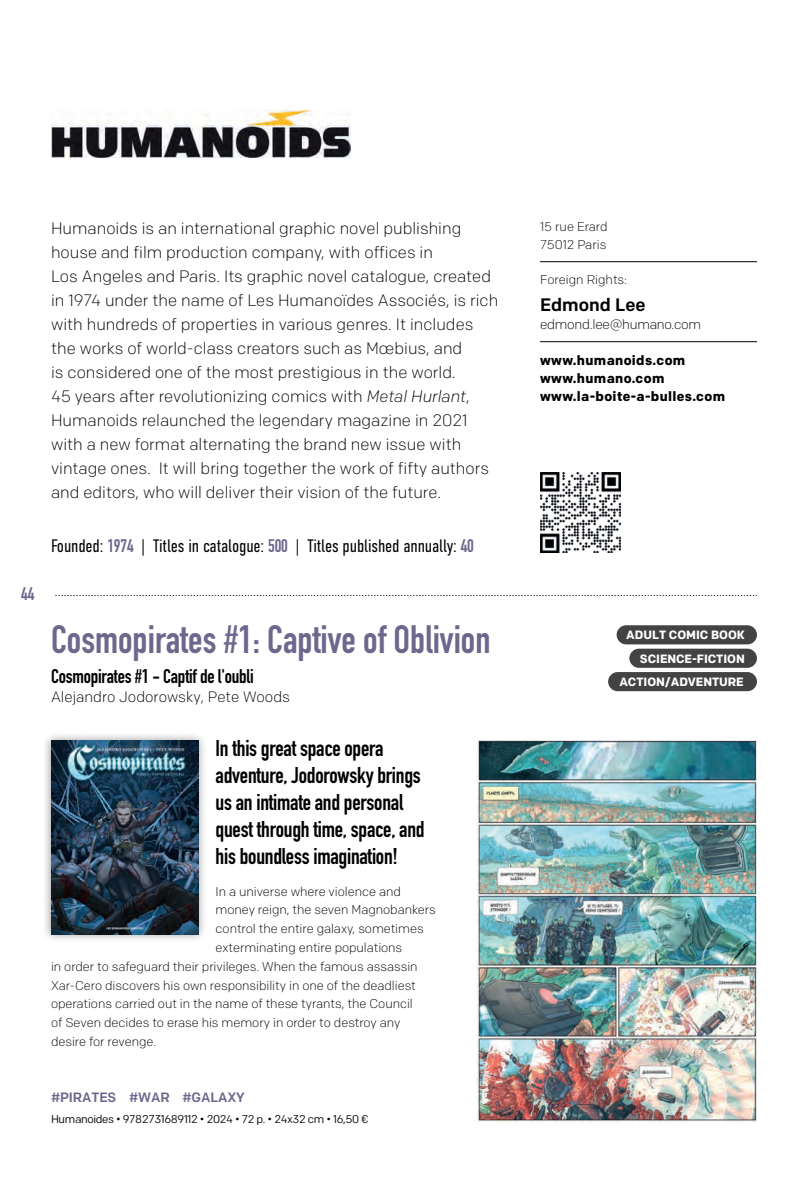
<style>
.page{position:relative;width:808px;height:1191px;background:#fff}
.page>*{position:absolute;margin:0;border:0;box-sizing:border-box;transform-origin:0 0}
.t1{font:700 39px "DIN Condensed";color:#6f668d}
.t2{font:700 22.5px/27px "DIN Condensed";letter-spacing:-.01em;color:#000}
.t3{font:700 19.5px "DIN Condensed";letter-spacing:-.01em;color:#000}
.t4{font:300 18px "DIN Condensed";letter-spacing:-.01em;color:#000}
.t5{font:500 18px "Colfax";color:#000}
.t6{font:700 18px "DIN Condensed";color:#6f668d}
.t7{font:300 16.5px/24px "Colfax";color:#000}
.t8{font:300 15px "Colfax";color:#000}
.t9{font:700 13.5px/18px "Colfax";letter-spacing:.025em;color:#000}
.t10{font:300 13.5px "Colfax";letter-spacing:-.02em;color:#000}
.t11{font:500 13.5px "Colfax";letter-spacing:-.005em;color:#6f668d}
.t12{font:300 12.75px/18px "Colfax";letter-spacing:-.005em;color:#000}
.t13{font:700 12px/23.4px "Colfax";letter-spacing:-.005em;color:#fff;text-align:right}
.t14{font:11.25px "Colfax";letter-spacing:-.03em;color:#000}
.s1{font-style:italic}
.s2{font-weight:700;color:#6f668d}
</style>
<div class="page">
<svg style="left:55px;top:595px;width:702px;height:1px"></svg>
<img style="left:476px;top:740px;width:281px;height:383px">
<div style="left:42px;top:730px;width:166px;height:213px;background:#000;opacity:.4"></div>
<img style="left:51px;top:740px;width:148px;height:194px">
<div style="left:617px;top:625px;width:140px;height:19px;background:#434343;border-radius:10px"></div>
<div style="left:629px;top:648px;width:128px;height:20px;background:#434343;border-radius:10px"></div>
<div style="left:608px;top:672px;width:149px;height:19px;background:#434343;border-radius:10px"></div>
<img style="left:52px;top:110px;width:299px;height:47px">
<hr style="left:540px;top:261px;width:217px;height:1px;background:#000">
<hr style="left:540px;top:341px;width:217px;height:1px;background:#000">
<img style="left:540px;top:472px;width:81px;height:81px">
<p class="t6" style="left:21px;top:581px;width:15px">44</p>
<p class="t7" style="left:51px;top:216px;width:449px">Humanoids is an international graphic novel publishing house and film production company, with offices in<br>Los Angeles and Paris. Its graphic novel catalogue, created in 1974 under the name of Les Humanoïdes Associés, is rich with hundreds of properties in various genres. It includes the works of world-class creators such as Mœbius, and<br>is considered one of the most prestigious in the world.<br>45 years after revolutionizing comics with <span class="s1">Metal Hurlant</span>, Humanoids relaunched the legendary magazine in 2021 with a new format alternating the brand new issue with vintage ones. It will bring together the work of fifty authors and editors, who will deliver their vision of the future.</p>
<p class="t12" style="left:540px;top:217px;width:69px">15 rue Erard<br>75012 Paris</p>
<p class="t12" style="left:540px;top:271px;width:89px">Foreign Rights:</p>
<p class="t5" style="left:540px;top:293px;width:107px">Edmond Lee</p>
<p class="t10" style="left:540px;top:316px;width:163px">edmond.lee@humano.com</p>
<p class="t9" style="left:540px;top:351px;width:186px">www.humanoids.com www.humano.com www.la-boite-a-bulles.com</p>
<p class="t4" style="left:51px;top:535px;width:424px">Founded: <span class="s2">1974</span> | Titles in catalogue: <span class="s2">500</span> | Titles published annually: <span class="s2">40</span></p>
<h1 class="t1" style="left:51px;top:613px;width:441px">Cosmopirates #1: Captive of Oblivion</h1>
<p class="t3" style="left:51px;top:662px;width:204px">Cosmopirates #1 - Captif de l'oubli</p>
<p class="t8" style="left:51px;top:687px;width:240px">Alejandro Jodorowsky, Pete Woods</p>
<h2 class="t2" style="left:216px;top:734px;width:211px">In this great space opera adventure, Jodorowsky brings us an intimate and personal quest through time, space, and his boundless imagination!</h2>
<p class="t12" style="left:216px;top:882px;width:187px">In a universe where violence and</p>
<p class="t12" style="left:216px;top:901px;width:222px">money reign, the seven Magnobankers</p>
<p class="t12" style="left:216px;top:919px;width:210px">control the entire galaxy, sometimes</p>
<p class="t12" style="left:216px;top:938px;width:188px">exterminating entire populations</p>
<p class="t12" style="left:51px;top:957px;width:368px">in order to safeguard their privileges. When the famous assassin</p>
<p class="t12" style="left:51px;top:976px;width:366px">Xar-Cero discovers his own responsibility in one of the deadliest</p>
<p class="t12" style="left:51px;top:994px;width:363px">operations carried out in the name of these tyrants, the Council</p>
<p class="t12" style="left:51px;top:1013px;width:351px">of Seven decides to erase his memory in order to destroy any</p>
<p class="t12" style="left:51px;top:1032px;width:107px">desire for revenge.</p>
<p class="t13" style="left:619px;top:623px;width:127px">ADULT COMIC BOOK<br>SCIENCE-FICTION<br>ACTION/ADVENTURE</p>
<p class="t11" style="left:51px;top:1089px;width:195px">#PIRATES #WAR #GALAXY</p>
<p class="t14" style="left:51px;top:1112px;width:319px">Humanoides • 9782731689112 • 2024 • 72 p. • 24x32 cm • 16,50 €</p>
</div>
